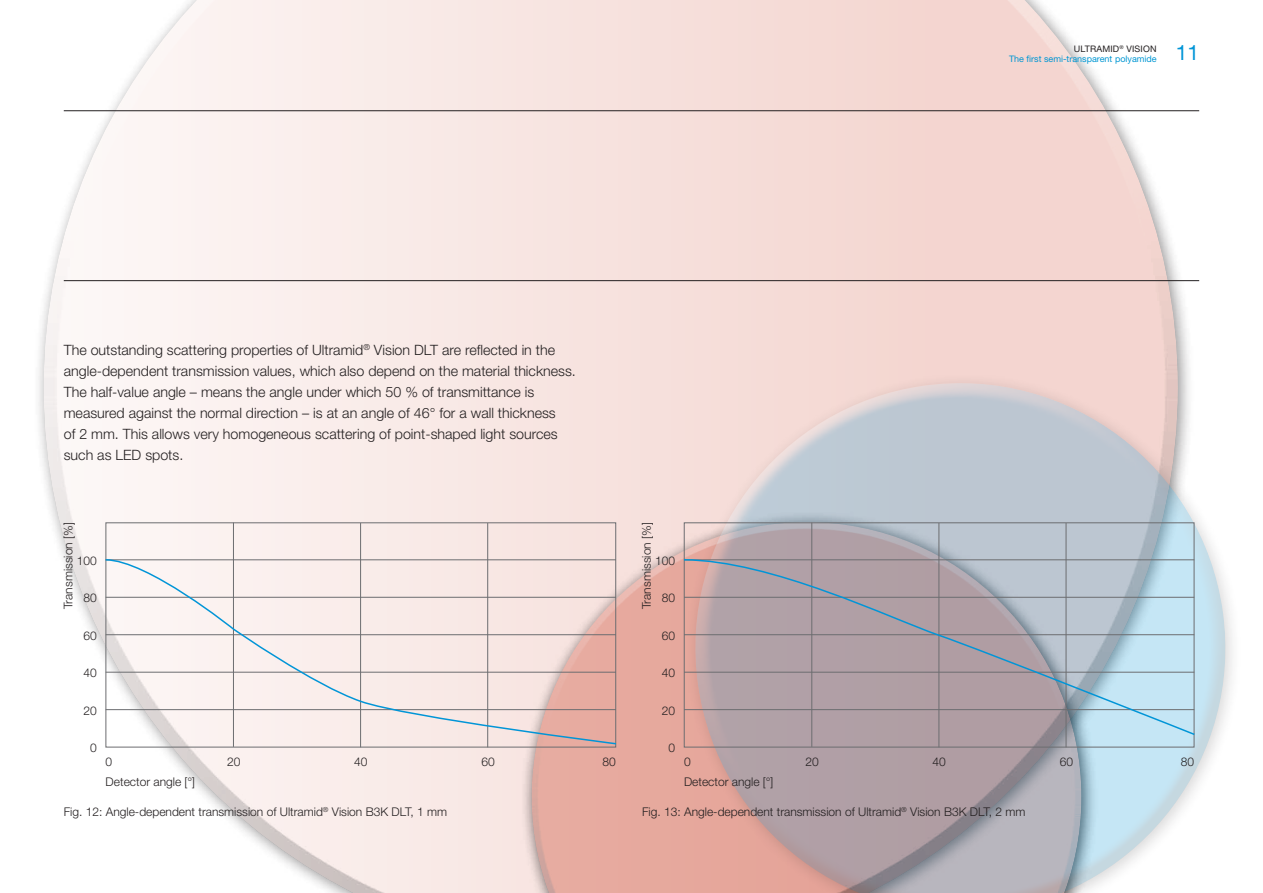
<style>
.page{position:relative;width:1263px;height:893px;background:#fff}
.page>*{position:absolute;margin:0;border:0;box-sizing:border-box;transform-origin:0 0}
.t1{font:21px "Helvetica Neue LT Pro";color:#0195d7}
.t2{font:300 14.25px/21px "Helvetica Neue LT Pro";color:#231f20}
.t3{font:300 12px "Helvetica Neue LT Pro";color:#231f20}
.t4{font:9px/10.5px "Helvetica Neue LT Pro";color:#0297d3;text-align:right}
.s1{color:#231f20}
</style>
<div class="page">
<div style="left:43px;top:0;width:1135px;height:378px;background:#fff;opacity:.6"></div>
<div style="left:43px;top:207px;width:1135px;height:686px;background:#231f20;opacity:.6"></div>
<div style="left:531px;top:519px;width:552px;height:275px;background:#fff;opacity:.6"></div>
<div style="left:531px;top:709px;width:552px;height:184px;background:#e7aa9f"></div>
<svg style="left:659px;top:350px;width:530px;height:466px;background:#e8d0cd"></svg>
<svg style="left:683px;top:431px;width:550px;height:462px"></svg>
<hr style="left:64px;top:110px;width:1135px;height:1px;background:#231f20">
<hr style="left:64px;top:280px;width:1135px;height:1px;background:#231f20">
<hr style="left:233px;top:523px;width:1px;height:224px;background:#6c6d70">
<hr style="left:360px;top:523px;width:1px;height:224px;background:#6c6d70">
<hr style="left:487px;top:523px;width:1px;height:224px;background:#6c6d70">
<svg style="left:104px;top:558px;width:513px;height:187px"></svg>
<hr style="left:811px;top:523px;width:1px;height:224px;background:#6c6d70">
<hr style="left:939px;top:523px;width:1px;height:224px;background:#6c6d70">
<hr style="left:1066px;top:523px;width:1px;height:224px;background:#6c6d70">
<svg style="left:682px;top:558px;width:514px;height:178px;background:#b0acb4"></svg>
<p class="t4" style="left:1009px;top:43px;width:149px"><span class="s1">ULTRAMID</span><sup>®</sup> <span class="s1">VISION<br></span>The first semi-transparent polyamide</p>
<h1 class="t1" style="left:1176px;top:40px;width:25px">11</h1>
<p class="t2" style="left:64px;top:339px;width:514px">The outstanding scattering properties of Ultramid<sup>®</sup> Vision DLT are reflected in the angle-dependent transmission values, which also depend on the material thickness.<br>The half-value angle – means the angle under which 50 % of transmittance is measured against the normal direction – is at an angle of 46° for a wall thickness<br>of 2 mm. This allows very homogeneous scattering of point-shaped light sources such as LED spots.</p>
<p class="t3" style="left:61px;top:609px;width:88px;rotate:-90deg">Transmission [%]</p>
<p class="t3" style="left:77px;top:553px;width:22px">100</p>
<p class="t3" style="left:83px;top:591px;width:15px">80</p>
<p class="t3" style="left:83px;top:628px;width:15px">60</p>
<p class="t3" style="left:83px;top:666px;width:15px">40</p>
<p class="t3" style="left:83px;top:703px;width:15px">20</p>
<p class="t3" style="left:90px;top:741px;width:8px">0</p>
<p class="t3" style="left:106px;top:755px;width:8px">0</p>
<p class="t3" style="left:227px;top:755px;width:15px">20</p>
<p class="t3" style="left:354px;top:755px;width:15px">40</p>
<p class="t3" style="left:481px;top:755px;width:15px">60</p>
<p class="t3" style="left:603px;top:755px;width:15px">80</p>
<p class="t3" style="left:106px;top:774px;width:91px">Detector angle [°]</p>
<p class="t3" style="left:639px;top:609px;width:88px;rotate:-90deg">Transmission [%]</p>
<p class="t3" style="left:655px;top:553px;width:22px">100</p>
<p class="t3" style="left:662px;top:591px;width:15px">80</p>
<p class="t3" style="left:662px;top:628px;width:15px">60</p>
<p class="t3" style="left:662px;top:666px;width:15px">40</p>
<p class="t3" style="left:662px;top:703px;width:15px">20</p>
<p class="t3" style="left:668px;top:741px;width:8px">0</p>
<p class="t3" style="left:684px;top:755px;width:8px">0</p>
<p class="t3" style="left:805px;top:755px;width:15px">20</p>
<p class="t3" style="left:932px;top:755px;width:15px">40</p>
<p class="t3" style="left:1060px;top:755px;width:15px">60</p>
<p class="t3" style="left:1181px;top:755px;width:15px">80</p>
<p class="t3" style="left:684px;top:774px;width:91px">Detector angle [°]</p>
<p class="t3" style="left:64px;top:805px;width:385px">Fig. 12: Angle-dependent transmission of Ultramid<sup>®</sup> Vision B3K DLT, 1 mm</p>
<p class="t3" style="left:642px;top:805px;width:385px">Fig. 13: Angle-dependent transmission of Ultramid<sup>®</sup> Vision B3K DLT, 2 mm</p>
</div>
